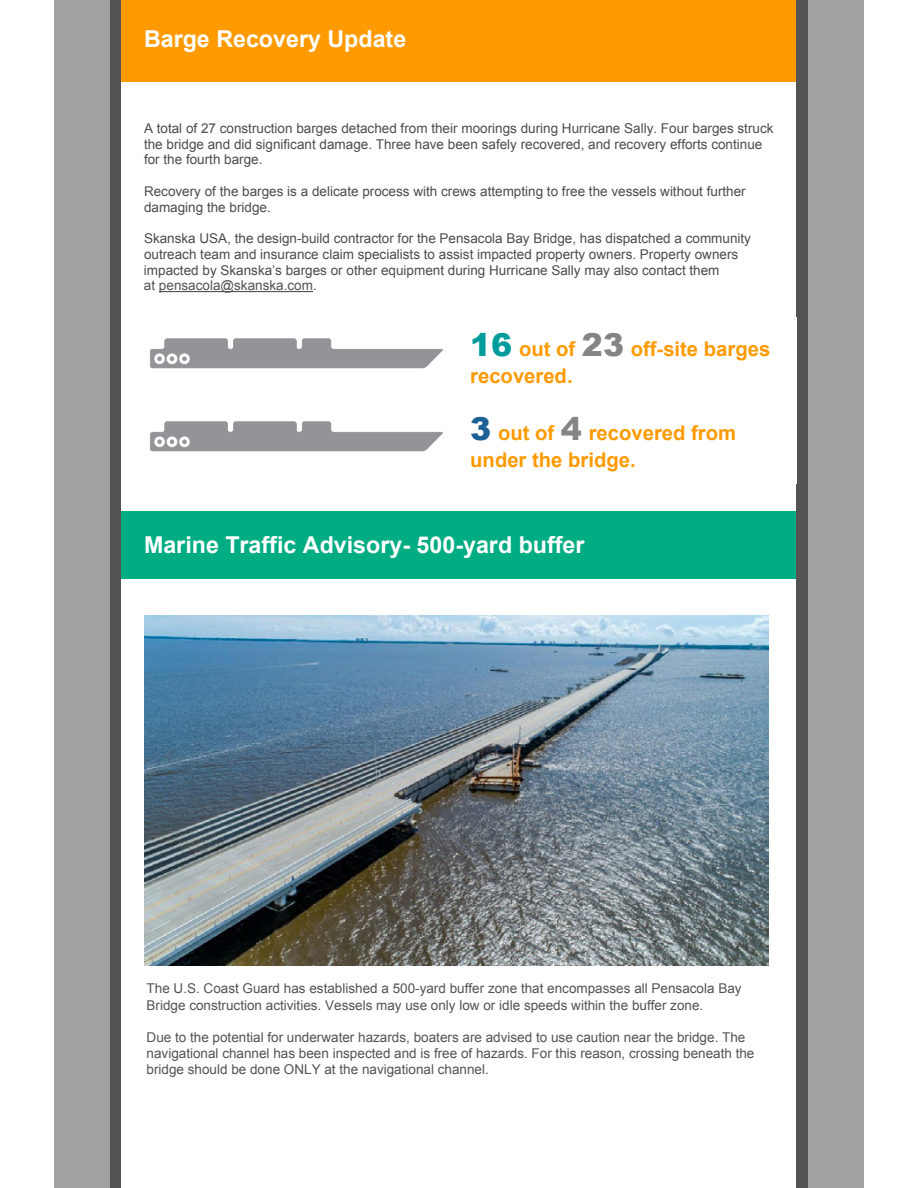
<style>
.page{position:relative;width:918px;height:1188px;background:#fff}
.page>*{position:absolute;margin:0;border:0;box-sizing:border-box;transform-origin:0 0}
.t1{font:700 23.25px "Arial";color:#fff}
.t2{font:700 20.25px/27px "Arial";color:#ff9a00}
.t3{font:13.5px/15.8px "Arial";color:#4c4c4c}
.t4{font:13.5px/16.2px "Arial";color:#535353}
.s1{font-weight:900;font-size:31.5px;color:#009c9c}
.s2{font-weight:900;font-size:31.5px;color:#858585}
.s3{font-weight:900;font-size:31.5px;color:#1b6094}
</style>
<div class="page">
<div style="left:54px;top:0;width:810px;height:1188px;background:#a1a1a1"></div>
<div style="left:110px;top:0;width:698px;height:1188px;background:#535353"></div>
<div style="left:122px;top:0;width:674px;height:1188px;background:#fff"></div>
<div style="left:122px;top:0;width:674px;height:81px;background:#ff9a00"></div>
<div style="left:122px;top:511px;width:674px;height:68px;background:#00ac82"></div>
<img style="left:144px;top:616px;width:624px;height:349px">
<svg style="left:507px;top:736px;width:6px;height:6px"></svg>
<svg style="left:202px;top:638px;width:6px;height:6px"></svg>
<svg style="left:525px;top:635px;width:6px;height:6px"></svg>
<img style="left:197px;top:655px;width:17px;height:17px">
<svg style="left:202px;top:708px;width:6px;height:6px"></svg>
<img style="left:520px;top:655px;width:17px;height:17px">
<svg style="left:525px;top:705px;width:6px;height:5px"></svg>
<img style="left:197px;top:725px;width:17px;height:17px">
<svg style="left:202px;top:778px;width:6px;height:6px"></svg>
<img style="left:520px;top:725px;width:17px;height:17px">
<svg style="left:525px;top:775px;width:6px;height:5px"></svg>
<hr style="left:159px;top:291px;width:154px;height:1px;background:#535353">
<img style="left:150px;top:338px;width:293px;height:31px">
<img style="left:150px;top:421px;width:293px;height:31px">
<h1 class="t1" style="left:144px;top:23px;width:264px">Barge Recovery Update</h1>
<p class="t3" style="left:144px;top:120px;width:631px">A total of 27 construction barges detached from their moorings during Hurricane Sally. Four barges struck the bridge and did significant damage. Three have been safely recovered, and recovery efforts continue for the fourth barge.</p>
<p class="t3" style="left:144px;top:183px;width:603px">Recovery of the barges is a delicate process with crews attempting to free the vessels without further damaging the bridge.</p>
<p class="t3" style="left:144px;top:231px;width:609px">Skanska USA, the design-build contractor for the Pensacola Bay Bridge, has dispatched a community outreach team and insurance claim specialists to assist impacted property owners. Property owners impacted by Skanska’s barges or other equipment during Hurricane Sally may also contact them</p>
<p class="t4" style="left:144px;top:278px;width:174px">at pensacola@skanska.com.</p>
<h2 class="t2" style="left:470px;top:337px;width:302px"><span class="s1">16</span> out of <span class="s2">23</span> off-site barges recovered.</h2>
<h2 class="t2" style="left:470px;top:420px;width:267px"><span class="s3">3</span> out of <span class="s2">4</span> recovered from under the bridge.</h2>
<h1 class="t1" style="left:144px;top:529px;width:442px">Marine Traffic Advisory- 500-yard buffer</h1>
<p class="t4" style="left:147px;top:981px;width:597px">The U.S. Coast Guard has established a 500-yard buffer zone that encompasses all Pensacola Bay<br>Bridge construction activities. Vessels may use only low or idle speeds within the buffer zone.</p>
<p class="t4" style="left:147px;top:1029px;width:609px">Due to the potential for underwater hazards, boaters are advised to use caution near the bridge. The navigational channel has been inspected and is free of hazards. For this reason, crossing beneath the bridge should be done ONLY at the navigational channel.</p>
</div>
